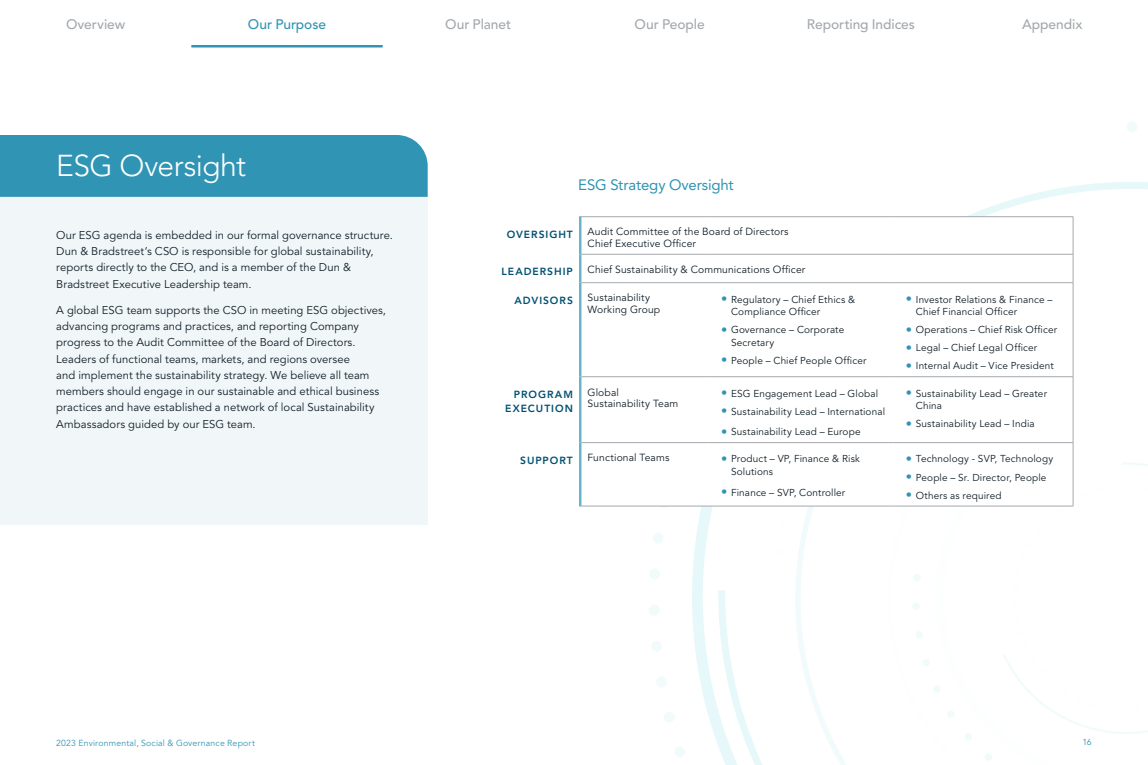
<style>
.page{position:relative;width:1148px;height:765px;background:#fff}
.page>*{position:absolute;margin:0;border:0;box-sizing:border-box;transform-origin:0 0}
.t1{font:300 30px "Avenir LT Std";letter-spacing:-.02em;color:#fff}
.t2{font:15px "Avenir LT Std";letter-spacing:-.01em;color:#3095b4}
.t3{font:500 13.75px "Avenir LT Std";letter-spacing:-.005em;color:#a4a9ad}
.t4{font:500 13.75px "Avenir LT Std";letter-spacing:-.005em;color:#3095b4}
.t5{font:11.25px/16.2px "Avenir LT Std";letter-spacing:.005em;color:#101f28}
.t6{font:10.38px/11.5px "Avenir LT Std";letter-spacing:.015em;color:#101f28}
.t7{font:800 10.38px/13.8px "Avenir LT Std";letter-spacing:.095em;color:#025172;text-align:right}
.t8{font:10px/12.5px "Avenir LT Std";letter-spacing:.015em;color:#101f28}
.t9{font:8.75px "Avenir LT Std";letter-spacing:.02em;color:#3095b4}
.s1{font-size:12.5px;color:#3095b4}
</style>
<div class="page">
<div style="left:0;top:135px;width:428px;height:62px;background:#3095b4"></div>
<svg style="left:692px;top:507px;width:26px;height:238px"></svg>
<svg style="left:718px;top:182px;width:430px;height:583px"></svg>
<div style="left:0;top:197px;width:428px;height:328px;background:#f1f6f8"></div>
<svg style="left:581px;top:217px;width:491px;height:289px"></svg>
<hr style="left:579px;top:216px;width:129px;height:1px;background:#a4a9ad">
<hr style="left:708px;top:216px;width:185px;height:1px;background:#a4a9ad">
<hr style="left:893px;top:216px;width:180px;height:1px;background:#a4a9ad">
<hr style="left:581px;top:254px;width:127px;height:1px;background:#a4a9ad">
<hr style="left:708px;top:254px;width:185px;height:1px;background:#a4a9ad">
<hr style="left:893px;top:254px;width:179px;height:1px;background:#a4a9ad">
<hr style="left:581px;top:282px;width:127px;height:1px;background:#a4a9ad">
<hr style="left:708px;top:282px;width:185px;height:1px;background:#a4a9ad">
<hr style="left:893px;top:282px;width:180px;height:1px;background:#a4a9ad">
<hr style="left:1072px;top:283px;width:1px;height:94px;background:#a4a9ad">
<hr style="left:581px;top:377px;width:127px;height:1px;background:#a4a9ad">
<hr style="left:708px;top:377px;width:185px;height:1px;background:#a4a9ad">
<hr style="left:893px;top:377px;width:180px;height:1px;background:#a4a9ad">
<hr style="left:1072px;top:377px;width:1px;height:66px;background:#a4a9ad">
<hr style="left:581px;top:442px;width:127px;height:1px;background:#a4a9ad">
<hr style="left:708px;top:442px;width:185px;height:1px;background:#a4a9ad">
<hr style="left:893px;top:442px;width:180px;height:1px;background:#a4a9ad">
<hr style="left:1072px;top:443px;width:1px;height:63px;background:#a4a9ad">
<hr style="left:579px;top:506px;width:129px;height:1px;background:#a4a9ad">
<hr style="left:708px;top:506px;width:185px;height:1px;background:#a4a9ad">
<hr style="left:893px;top:506px;width:180px;height:1px;background:#a4a9ad">
<hr style="left:579px;top:217px;width:2px;height:37px;background:#65b6c9">
<hr style="left:579px;top:254px;width:2px;height:29px;background:#65b6c9">
<hr style="left:579px;top:283px;width:2px;height:94px;background:#65b6c9">
<hr style="left:579px;top:377px;width:2px;height:66px;background:#65b6c9">
<hr style="left:579px;top:443px;width:2px;height:63px;background:#65b6c9">
<hr style="left:1072px;top:217px;width:1px;height:37px;background:#a4a9ad">
<svg style="left:1072px;top:254px;width:1px;height:29px"></svg>
<hr style="left:191px;top:45px;width:191px;height:3px;background:#3095b4">
<p class="t3" style="left:66px;top:16px;width:61px">Overview</p>
<p class="t4" style="left:248px;top:16px;width:79px">Our Purpose</p>
<p class="t3" style="left:445px;top:16px;width:68px">Our Planet</p>
<p class="t3" style="left:634px;top:16px;width:72px">Our People</p>
<p class="t3" style="left:807px;top:16px;width:109px">Reporting Indices</p>
<p class="t3" style="left:1022px;top:16px;width:62px">Appendix</p>
<h1 class="t1" style="left:56px;top:148px;width:191px">ESG Oversight</h1>
<p class="t5" style="left:56px;top:227px;width:338px">Our ESG agenda is embedded in our formal governance structure.<br>Dun &amp; Bradstreet’s CSO is responsible for global sustainability, reports directly to the CEO, and is a member of the Dun &amp; Bradstreet Executive Leadership team.</p>
<p class="t5" style="left:56px;top:302px;width:331px">A global ESG team supports the CSO in meeting ESG objectives, advancing programs and practices, and reporting Company progress to the Audit Committee of the Board of Directors.<br>Leaders of functional teams, markets, and regions oversee<br>and implement the sustainability strategy. We believe all team members should engage in our sustainable and ethical business practices and have established a network of local Sustainability Ambassadors guided by our ESG team.</p>
<h2 class="t2" style="left:578px;top:176px;width:157px">ESG Strategy Oversight</h2>
<p class="t7" style="left:507px;top:227px;width:68px">OVERSIGHT</p>
<p class="t6" style="left:587px;top:226px;width:202px">Audit Committee of the Board of Directors<br>Chief Executive Officer</p>
<p class="t7" style="left:501px;top:265px;width:73px">LEADERSHIP</p>
<p class="t6" style="left:587px;top:264px;width:219px">Chief Sustainability &amp; Communications Officer</p>
<p class="t7" style="left:514px;top:293px;width:60px">ADVISORS</p>
<p class="t6" style="left:587px;top:292px;width:74px">Sustainability<br>Working Group</p>
<p class="t8" style="left:731px;top:293px;width:126px;text-indent:-10px"><span class="s1">•</span> Regulatory – Chief Ethics &amp;<br>Compliance Officer</p>
<p class="t8" style="left:731px;top:324px;width:115px;text-indent:-10px"><span class="s1">•</span> Governance – Corporate<br>Secretary</p>
<p class="t8" style="left:721px;top:354px;width:147px"><span class="s1">•</span> People – Chief People Officer</p>
<p class="t7" style="left:505px;top:387px;width:69px">PROGRAM<br>EXECUTION</p>
<p class="t6" style="left:587px;top:386px;width:92px">Global<br>Sustainability Team</p>
<p class="t8" style="left:721px;top:387px;width:158px"><span class="s1">•</span> ESG Engagement Lead – Global</p>
<p class="t8" style="left:721px;top:405px;width:165px"><span class="s1">•</span> Sustainability Lead – International</p>
<p class="t8" style="left:721px;top:426px;width:141px"><span class="s1">•</span> Sustainability Lead – Europe</p>
<p class="t7" style="left:520px;top:453px;width:54px">SUPPORT</p>
<p class="t6" style="left:587px;top:452px;width:83px">Functional Teams</p>
<p class="t8" style="left:731px;top:453px;width:130px;text-indent:-10px"><span class="s1">•</span> Product – VP, Finance &amp; Risk<br>Solutions</p>
<p class="t8" style="left:721px;top:486px;width:126px"><span class="s1">•</span> Finance – SVP, Controller</p>
<p class="t8" style="left:915px;top:293px;width:138px;text-indent:-10px"><span class="s1">•</span> Investor Relations &amp; Finance –<br>Chief Financial Officer</p>
<p class="t8" style="left:905px;top:324px;width:153px"><span class="s1">•</span> Operations – Chief Risk Officer</p>
<p class="t8" style="left:905px;top:342px;width:133px"><span class="s1">•</span> Legal – Chief Legal Officer</p>
<p class="t8" style="left:905px;top:360px;width:149px"><span class="s1">•</span> Internal Audit – Vice President</p>
<p class="t8" style="left:915px;top:387px;width:133px;text-indent:-10px"><span class="s1">•</span> Sustainability Lead – Greater<br>China</p>
<p class="t8" style="left:905px;top:418px;width:130px"><span class="s1">•</span> Sustainability Lead – India</p>
<p class="t8" style="left:905px;top:453px;width:149px"><span class="s1">•</span> Technology - SVP, Technology</p>
<p class="t8" style="left:905px;top:471px;width:142px"><span class="s1">•</span> People – Sr. Director, People</p>
<p class="t8" style="left:905px;top:489px;width:97px"><span class="s1">•</span> Others as required</p>
<p class="t9" style="left:56px;top:738px;width:200px">2023 Environmental, Social &amp; Governance Report</p>
<p class="t9" style="left:1082px;top:737px;width:11px">16</p>
</div>
